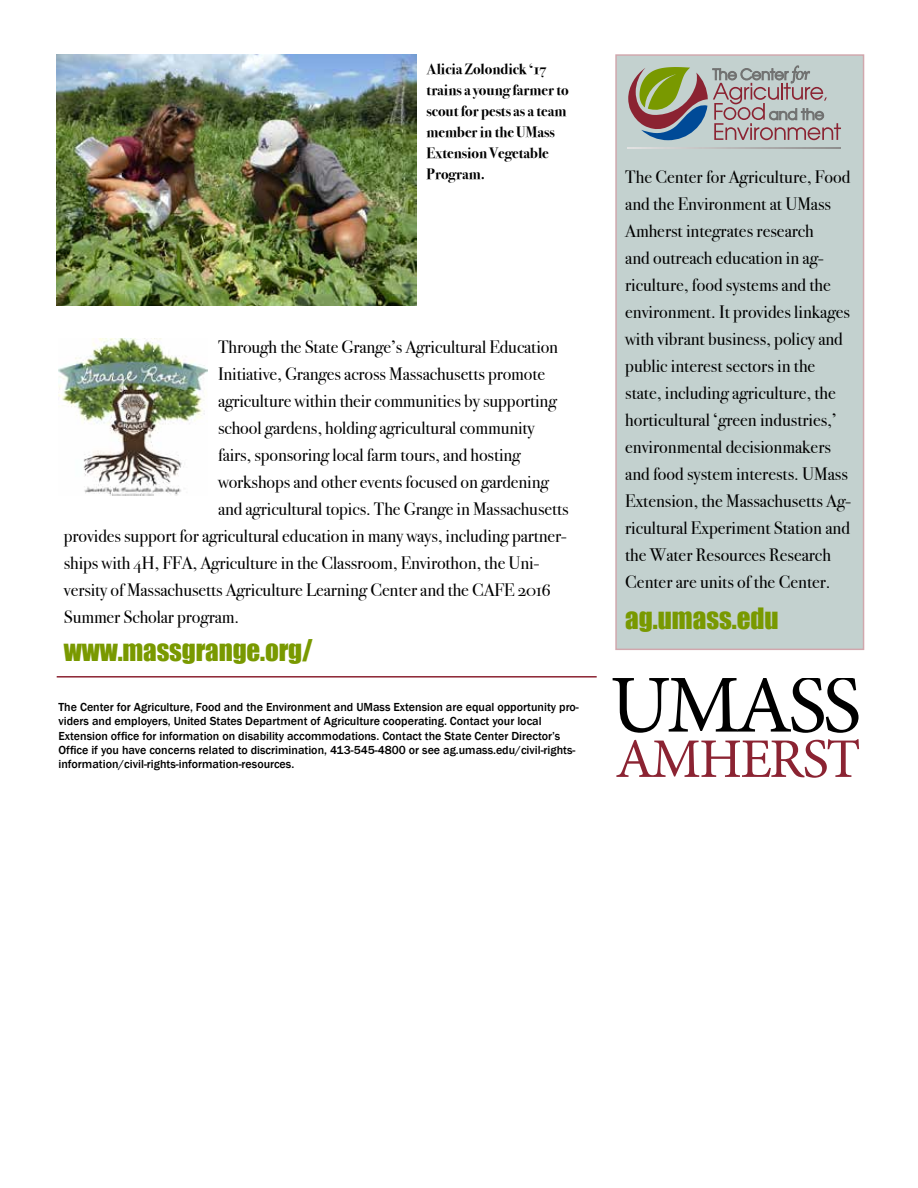
<style>
.page{position:relative;width:918px;height:1188px;background:#fff}
.page>*{position:absolute;margin:0;border:0;box-sizing:border-box;transform-origin:0 0}
.t1{font:27px "Impact";letter-spacing:-.005em;color:#799900}
.t2{font:18px/27px "Bodoni Svty Two OSITCTT";letter-spacing:-.005em;color:#000}
.t3{font:700 15px/21px "Bodoni Svty Two OSITCTT";color:#000}
.t4{font:500 12px/14.4px "Franklin Gothic";color:#000}
</style>
<div class="page">
<img style="left:57px;top:54px;width:360px;height:252px">
<svg style="left:613px;top:678px;width:246px;height:55px"></svg>
<svg style="left:616px;top:739px;width:243px;height:39px"></svg>
<div style="left:615px;top:54px;width:249px;height:596px;background:#c3d1cf"></div>
<img style="left:58px;top:338px;width:150px;height:158px">
<img style="left:628px;top:147px;width:213px;height:2px">
<svg style="left:628px;top:66px;width:213px;height:74px"></svg>
<hr style="left:57px;top:676px;width:540px;height:2px;background:#8b2332">
<p class="t3" style="left:427px;top:58px;width:144px">Alicia Zolondick ‘17 trains a young farmer to scout for pests as a team member in the UMass<br>Extension Vegetable<br>Program.</p>
<p class="t2" style="left:218px;top:334px;width:342px">Through the State Grange’s Agricultural Education</p>
<p class="t2" style="left:218px;top:361px;width:329px">Initiative, Granges across Massachusetts promote</p>
<p class="t2" style="left:218px;top:388px;width:340px">agriculture within their communities by supporting</p>
<p class="t2" style="left:218px;top:415px;width:318px">school gardens, holding agricultural community</p>
<p class="t2" style="left:218px;top:442px;width:304px">fairs, sponsoring local farm tours, and hosting</p>
<p class="t2" style="left:218px;top:469px;width:332px">workshops and other events focused on gardening</p>
<p class="t2" style="left:218px;top:496px;width:352px">and agricultural topics. The Grange in Massachusetts</p>
<p class="t2" style="left:64px;top:523px;width:504px">provides support for agricultural education in many ways, including partner-</p>
<p class="t2" style="left:64px;top:550px;width:477px">ships with 4H, FFA, Agriculture in the Classroom, Envirothon, the Uni-</p>
<p class="t2" style="left:64px;top:577px;width:488px">versity of Massachusetts Agriculture Learning Center and the CAFE 2016</p>
<p class="t2" style="left:64px;top:604px;width:177px">Summer Scholar program.</p>
<h1 class="t1" style="left:64px;top:629px;width:250px">www.massgrange.org/</h1>
<p class="t4" style="left:58px;top:700px;width:522px">The Center for Agriculture, Food and the Environment and UMass Extension are equal opportunity pro&shy;viders and employers, United States Department of Agriculture cooperating. Contact your local Extension office for information on disability accommodations. Contact the State Center Director’s Office if you have concerns related to discrimination, 413-545-4800 or see ag.umass.edu/civil-rights&shy;information/civil-rights-information-resources.</p>
<p class="t2" style="left:625px;top:164px;width:227px">The Center for Agriculture, Food and the Environment at UMass<br>Amherst integrates research<br>and outreach education in ag&shy;riculture, food systems and the environment. It provides linkages with vibrant business, policy and public interest sectors in the state, including agriculture, the horticultural ‘green industries,’ environmental decisionmakers and food system interests. UMass<br>Extension, the Massachusetts Ag&shy;ricultural Experiment Station and the Water Resources Research<br>Center are units of the Center.</p>
<h1 class="t1" style="left:625px;top:597px;width:155px">ag.umass.edu</h1>
</div>
